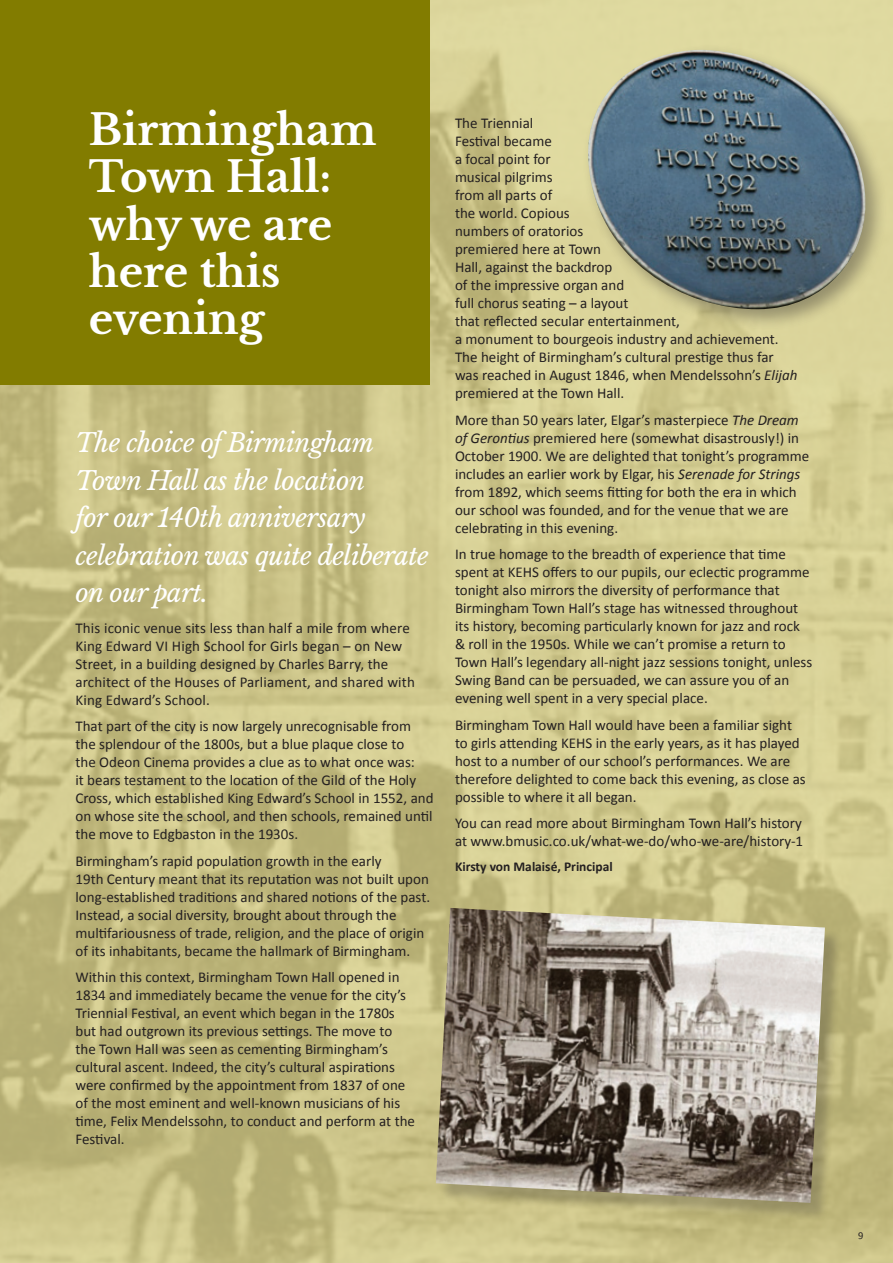
<style>
.page{position:relative;width:893px;height:1263px;background:#fff}
.page>*{position:absolute;margin:0;border:0;box-sizing:border-box;transform-origin:0 0}
.t1{font:700 42px/47.2px "Libre Baskerville";color:#fff}
.t2{font:italic 25.5px/37.5px "Libre Baskerville";letter-spacing:-.02em;color:#fff}
.t3{font:15px/18px "Calibri";color:#231f20}
.t4{font:700 13.5px "Calibri";color:#231f20}
.t5{font:10.5px "Calibri";color:#231f20}
.s1{font-style:italic}
</style>
<div class="page">
<img style="left:0;top:0;width:893px;height:1263px">
<div style="left:0;top:0;width:429px;height:385px;background:#827c00"></div>
<div style="left:439px;top:911px;width:404px;height:310px;background:#231f20;opacity:.25"></div>
<img style="left:436px;top:908px;width:389px;height:295px">
<div style="left:582px;top:44px;width:306px;height:288px;background:#231f20;opacity:.38"></div>
<img style="left:583px;top:50px;width:288px;height:260px">
<p class="t1" style="left:89px;top:106px;width:289px">Birmingham<br>Town Hall: why we are here this evening</p>
<p class="t2" style="left:75px;top:424px;width:355px">The choice of Birmingham<br>Town Hall as the location<br>for our 140th anniversary celebration was quite deliberate on our part.</p>
<p class="t3" style="left:75px;top:619px;width:341px">This iconic venue sits less than half a mile from where King Edward VI High School for Girls began – on New Street, in a building designed by Charles Barry, the architect of the Houses of Parliament, and shared with King Edward’s School.</p>
<p class="t3" style="left:75px;top:717px;width:360px">That part of the city is now largely unrecognisable from the splendour of the 1800s, but a blue plaque close to<br>the Odeon Cinema provides a clue as to what once was:<br>it bears testament to the location of the Gild of the Holy Cross, which established King Edward’s School in 1552, and on whose site the school, and then schools, remained until the move to Edgbaston in the 1930s.</p>
<p class="t3" style="left:75px;top:852px;width:356px">Birmingham’s rapid population growth in the early<br>19th Century meant that its reputation was not built upon long-established traditions and shared notions of the past.<br>Instead, a social diversity, brought about through the multifariousness of trade, religion, and the place of origin of its inhabitants, became the hallmark of Birmingham.</p>
<p class="t3" style="left:75px;top:968px;width:341px">Within this context, Birmingham Town Hall opened in 1834 and immediately became the venue for the city’s Triennial Festival, an event which began in the 1780s but had outgrown its previous settings. The move to the Town Hall was seen as cementing Birmingham’s cultural ascent. Indeed, the city’s cultural aspirations were confirmed by the appointment from 1837 of one of the most eminent and well-known musicians of his time, Felix Mendelssohn, to conduct and perform at the Festival.</p>
<p class="t3" style="left:455px;top:114px;width:344px">The Triennial<br>Festival became<br>a focal point for<br>musical pilgrims<br>from all parts of<br>the world. Copious<br>numbers of oratorios<br>premiered here at Town<br>Hall, against the backdrop<br>of the impressive organ and<br>full chorus seating – a layout<br>that reflected secular entertainment,<br>a monument to bourgeois industry and achievement.<br>The height of Birmingham’s cultural prestige thus far was reached in August 1846, when Mendelssohn’s <span class="s1">Elijah </span>premiered at the Town Hall.</p>
<p class="t3" style="left:455px;top:411px;width:356px">More than 50 years later, Elgar’s masterpiece <span class="s1">The Dream of Gerontius</span> premiered here (somewhat disastrously!) in October 1900. We are delighted that tonight’s programme includes an earlier work by Elgar, his <span class="s1">Serenade for Strings </span>from 1892, which seems fitting for both the era in which our school was founded, and for the venue that we are celebrating in this evening.</p>
<p class="t3" style="left:455px;top:545px;width:359px">In true homage to the breadth of experience that time spent at KEHS offers to our pupils, our eclectic programme tonight also mirrors the diversity of performance that Birmingham Town Hall’s stage has witnessed throughout its history, becoming particularly known for jazz and rock &amp; roll in the 1950s. While we can’t promise a return to Town Hall’s legendary all-night jazz sessions tonight, unless Swing Band can be persuaded, we can assure you of an evening well spent in a very special place.</p>
<p class="t3" style="left:455px;top:716px;width:352px">Birmingham Town Hall would have been a familiar sight to girls attending KEHS in the early years, as it has played host to a number of our school’s performances. We are therefore delighted to come back this evening, as close as possible to where it all began.</p>
<p class="t3" style="left:455px;top:814px;width:350px">You can read more about Birmingham Town Hall’s history at www.bmusic.co.uk/what-we-do/who-we-are/history-1</p>
<p class="t4" style="left:455px;top:858px;width:159px">Kirsty von Malaisé, Principal</p>
<p class="t5" style="left:858px;top:1228px;width:7px">9</p>
</div>
